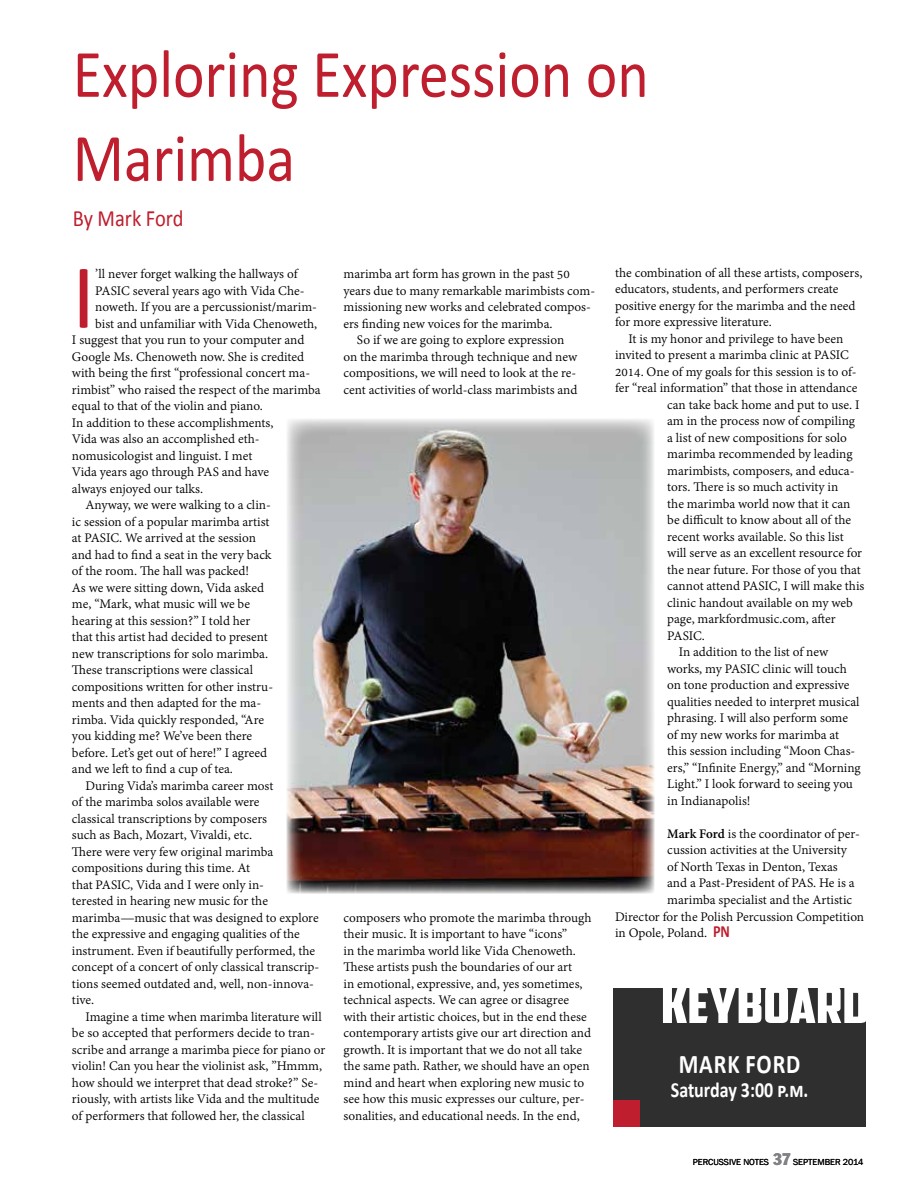
<style>
.page{position:relative;width:918px;height:1188px;background:#fff}
.page>*{position:absolute;margin:0;border:0;box-sizing:border-box;transform-origin:0 0}
.t1{font:92.25px "Calibri";color:#be1e2d}
.t2{font:68.4px/84px "Calibri";color:#be1e2d;scale:.88 1}
.t3{font:50.4px "American Captain";color:#fff;scale:1.21 1}
.t4{font:700 27px "Calibri";letter-spacing:.04em;color:#fff;scale:.83 1}
.t5{font:23.4px "Calibri";color:#be1e2d;scale:.87 1}
.t6{font:700 21.6px "Calibri";color:#fff;scale:.83 1}
.t7{font:14.25px/16.5px "Adobe Devanagari";color:#000}
.t8{font:9px "Franklin Gothic";color:#000}
.s1{font-weight:700}
.s2{font-family:"Calibri";font-weight:700;font-size:17.1px;color:#be1e2d}
.s3{font-stretch:condensed;font-size:16.5px;color:#808285}
</style>
<div class="page">
<img style="left:286px;top:419px;width:368px;height:474px">
<div style="left:613px;top:988px;width:252px;height:138px;background:#2f2f2f"></div>
<div style="left:625px;top:989px;width:241px;height:138px;background:#2f2f2f"></div>
<div style="left:613px;top:1100px;width:27px;height:27px;background:#be1e2d"></div>
<h2 class="t2" style="left:73px;top:29px;width:656px">Exploring Expression on<br>Marimba</h2>
<h3 class="t5" style="left:73px;top:203px;width:129px">By Mark Ford</h3>
<p class="t7" style="left:615px;top:266px;width:249px">the combination of all these artists, composers, educators, students, and performers create positive energy for the marimba and the need for more expressive literature.</p>
<p class="t7" style="left:628px;top:332px;width:216px">It is my honor and privilege to have been</p>
<p class="t7" style="left:615px;top:348px;width:235px">invited to present a marimba clinic at PASIC</p>
<p class="t7" style="left:615px;top:365px;width:243px">2014. One of my goals for this session is to of-</p>
<p class="t7" style="left:615px;top:381px;width:244px">fer “real information” that those in attendance</p>
<p class="t7" style="left:667px;top:398px;width:194px">can take back home and put to use. I</p>
<p class="t7" style="left:667px;top:414px;width:189px">am in the process now of compiling</p>
<p class="t7" style="left:667px;top:431px;width:181px">a list of new compositions for solo</p>
<p class="t7" style="left:667px;top:447px;width:187px">marimba recommended by leading</p>
<p class="t7" style="left:667px;top:464px;width:189px">marimbists, composers, and educa-</p>
<p class="t7" style="left:667px;top:480px;width:173px">tors. There is so much activity in</p>
<p class="t7" style="left:667px;top:497px;width:185px">the marimba world now that it can</p>
<p class="t7" style="left:667px;top:513px;width:185px">be difficult to know about all of the</p>
<p class="t7" style="left:667px;top:530px;width:178px">recent works available. So this list</p>
<p class="t7" style="left:667px;top:546px;width:196px">will serve as an excellent resource for</p>
<p class="t7" style="left:667px;top:563px;width:195px">the near future. For those of you that</p>
<p class="t7" style="left:667px;top:579px;width:199px">cannot attend PASIC, I will make this</p>
<p class="t7" style="left:667px;top:596px;width:187px">clinic handout available on my web</p>
<p class="t7" style="left:667px;top:612px;width:170px">page, markfordmusic.com, after</p>
<p class="t7" style="left:667px;top:629px;width:39px">PASIC.</p>
<p class="t7" style="left:679px;top:645px;width:151px">In addition to the list of new</p>
<p class="t7" style="left:667px;top:662px;width:181px">works, my PASIC clinic will touch</p>
<p class="t7" style="left:667px;top:678px;width:184px">on tone production and expressive</p>
<p class="t7" style="left:667px;top:695px;width:194px">qualities needed to interpret musical</p>
<p class="t7" style="left:667px;top:711px;width:182px">phrasing. I will also perform some</p>
<p class="t7" style="left:667px;top:728px;width:173px">of my new works for marimba at</p>
<p class="t7" style="left:667px;top:744px;width:190px">this session including “Moon Chas-</p>
<p class="t7" style="left:667px;top:761px;width:195px">ers,” “Infinite Energy,” and “Morning</p>
<p class="t7" style="left:667px;top:777px;width:187px">Light.” I look forward to seeing you</p>
<p class="t7" style="left:667px;top:794px;width:85px">in Indianapolis!</p>
<p class="t7" style="left:667px;top:827px;width:194px"><span class="s1">Mark Ford</span> is the coordinator of per-</p>
<p class="t7" style="left:667px;top:843px;width:181px">cussion activities at the University</p>
<p class="t7" style="left:667px;top:860px;width:172px">of North Texas in Denton, Texas</p>
<p class="t7" style="left:667px;top:876px;width:189px">and a Past-President of PAS. He is a</p>
<p class="t7" style="left:667px;top:893px;width:187px">marimba specialist and the Artistic</p>
<p class="t7" style="left:615px;top:909px;width:251px">Director for the Polish Percussion Competition</p>
<p class="t7" style="left:615px;top:926px;width:116px">in Opole, Poland. <span class="s2">PN</span></p>
<h1 class="t1" style="left:72px;top:240px;width:25px">I</h1>
<p class="t7" style="left:95px;top:267px;width:204px">’ll never forget walking the hallways of</p>
<p class="t7" style="left:344px;top:267px;width:228px">marimba art form has grown in the past 50</p>
<p class="t7" style="left:344px;top:283px;width:253px">years due to many remarkable marimbists com-</p>
<p class="t7" style="left:344px;top:300px;width:249px">missioning new works and celebrated compos-</p>
<p class="t7" style="left:344px;top:316px;width:211px">ers finding new voices for the marimba.</p>
<p class="t7" style="left:357px;top:333px;width:209px">So if we are going to explore expression</p>
<p class="t7" style="left:344px;top:349px;width:235px">on the marimba through technique and new</p>
<p class="t7" style="left:344px;top:366px;width:234px">compositions, we will need to look at the re-</p>
<p class="t7" style="left:344px;top:382px;width:236px">cent activities of world-class marimbists and</p>
<p class="t7" style="left:95px;top:283px;width:211px">PASIC several years ago with Vida Che-</p>
<p class="t7" style="left:95px;top:300px;width:223px">noweth. If you are a percussionist/marim-</p>
<p class="t7" style="left:95px;top:316px;width:224px">bist and unfamiliar with Vida Chenoweth,</p>
<p class="t7" style="left:72px;top:333px;width:234px">I suggest that you run to your computer and</p>
<p class="t7" style="left:72px;top:349px;width:234px">Google Ms. Chenoweth now. She is credited</p>
<p class="t7" style="left:72px;top:366px;width:240px">with being the first “professional concert ma-</p>
<p class="t7" style="left:72px;top:382px;width:250px">rimbist” who raised the respect of the marimba</p>
<p class="t7" style="left:72px;top:399px;width:192px">equal to that of the violin and piano.</p>
<p class="t7" style="left:72px;top:415px;width:203px">In addition to these accomplishments,</p>
<p class="t7" style="left:72px;top:432px;width:189px">Vida was also an accomplished eth-</p>
<p class="t7" style="left:72px;top:448px;width:182px">nomusicologist and linguist. I met</p>
<p class="t7" style="left:72px;top:465px;width:199px">Vida years ago through PAS and have</p>
<p class="t7" style="left:72px;top:481px;width:133px">always enjoyed our talks.</p>
<p class="t7" style="left:85px;top:498px;width:187px">Anyway, we were walking to a clin-</p>
<p class="t7" style="left:72px;top:514px;width:199px">ic session of a popular marimba artist</p>
<p class="t7" style="left:72px;top:531px;width:186px">at PASIC. We arrived at the session</p>
<p class="t7" style="left:72px;top:547px;width:201px">and had to find a seat in the very back</p>
<p class="t7" style="left:72px;top:564px;width:179px">of the room. The hall was packed!</p>
<p class="t7" style="left:72px;top:580px;width:194px">As we were sitting down, Vida asked</p>
<p class="t7" style="left:72px;top:597px;width:180px">me, “Mark, what music will we be</p>
<p class="t7" style="left:72px;top:613px;width:180px">hearing at this session?” I told her</p>
<p class="t7" style="left:72px;top:630px;width:197px">that this artist had decided to present</p>
<p class="t7" style="left:72px;top:646px;width:198px">new transcriptions for solo marimba.</p>
<p class="t7" style="left:72px;top:663px;width:183px">These transcriptions were classical</p>
<p class="t7" style="left:72px;top:679px;width:203px">compositions written for other instru-</p>
<p class="t7" style="left:72px;top:696px;width:191px">ments and then adapted for the ma-</p>
<p class="t7" style="left:72px;top:712px;width:194px">rimba. Vida quickly responded, “Are</p>
<p class="t7" style="left:72px;top:729px;width:182px">you kidding me? We’ve been there</p>
<p class="t7" style="left:72px;top:745px;width:197px">before. Let’s get out of here!” I agreed</p>
<p class="t7" style="left:72px;top:762px;width:162px">and we left to find a cup of tea.</p>
<p class="t7" style="left:85px;top:778px;width:190px">During Vida’s marimba career most</p>
<p class="t7" style="left:72px;top:795px;width:189px">of the marimba solos available were</p>
<p class="t7" style="left:72px;top:811px;width:197px">classical transcriptions by composers</p>
<p class="t7" style="left:72px;top:828px;width:182px">such as Bach, Mozart, Vivaldi, etc.</p>
<p class="t7" style="left:72px;top:844px;width:203px">There were very few original marimba</p>
<p class="t7" style="left:72px;top:861px;width:180px">compositions during this time. At</p>
<p class="t7" style="left:72px;top:877px;width:194px">that PASIC, Vida and I were only in-</p>
<p class="t7" style="left:72px;top:894px;width:198px">terested in hearing new music for the</p>
<p class="t7" style="left:72px;top:910px;width:248px">marimba—music that was designed to explore</p>
<p class="t7" style="left:72px;top:927px;width:229px">the expressive and engaging qualities of the</p>
<p class="t7" style="left:72px;top:943px;width:245px">instrument. Even if beautifully performed, the</p>
<p class="t7" style="left:72px;top:960px;width:249px">concept of a concert of only classical transcrip-</p>
<p class="t7" style="left:72px;top:976px;width:244px">tions seemed outdated and, well, non-innova-</p>
<p class="t7" style="left:72px;top:993px;width:24px">tive.</p>
<p class="t7" style="left:85px;top:1009px;width:238px">Imagine a time when marimba literature will</p>
<p class="t7" style="left:72px;top:1026px;width:244px">be so accepted that performers decide to tran-</p>
<p class="t7" style="left:72px;top:1042px;width:255px">scribe and arrange a marimba piece for piano or</p>
<p class="t7" style="left:72px;top:1059px;width:252px">violin! Can you hear the violinist ask, ”Hmmm,</p>
<p class="t7" style="left:72px;top:1075px;width:248px">how should we interpret that dead stroke?” Se-</p>
<p class="t7" style="left:72px;top:1092px;width:249px">riously, with artists like Vida and the multitude</p>
<p class="t7" style="left:72px;top:1108px;width:234px">of performers that followed her, the classical</p>
<p class="t7" style="left:344px;top:910px;width:250px">composers who promote the marimba through their music. It is important to have “icons”<br>in the marimba world like Vida Chenoweth.<br>These artists push the boundaries of our art<br>in emotional, expressive, and, yes sometimes, technical aspects. We can agree or disagree with their artistic choices, but in the end these contemporary artists give our art direction and growth. It is important that we do not all take the same path. Rather, we should have an open mind and heart when exploring new music to see how this music expresses our culture, per&shy;sonalities, and educational needs. In the end,</p>
<h3 class="t3" style="left:661px;top:975px;width:173px">KEYBOARD</h3>
<h3 class="t4" style="left:679px;top:1047px;width:148px">MARK FORD</h3>
<h3 class="t6" style="left:671px;top:1076px;width:167px">Saturday 3:00 p.m.</h3>
<p class="t8" style="left:693px;top:1156px;width:172px">PERCUSSIVE NOTES <span class="s3">37</span> SEPTEMBER 2014</p>
</div>
